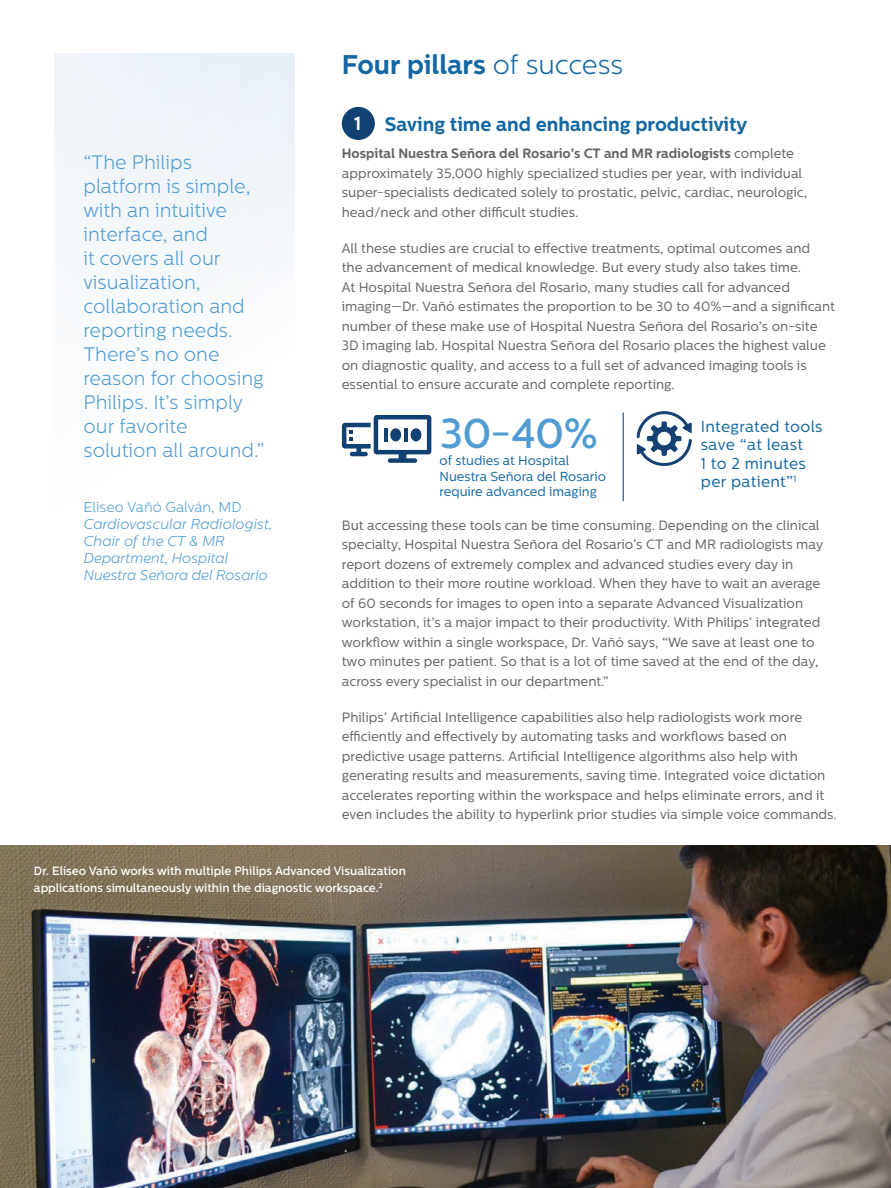
<style>
.page{position:relative;width:891px;height:1188px;background:#fff}
.page>*{position:absolute;margin:0;border:0;box-sizing:border-box;transform-origin:0 0}
.t1{font:500 41.85px "Centrale Sans";color:#509bd2}
.t2{font:700 27px "Centrale Sans";color:#1367a3}
.t3{font:300 19.5px/24px "Centrale Sans";color:#509bd2}
.t4{font:700 19.5px "Centrale Sans";color:#1367a3}
.t5{font:700 18.9px "Centrale Sans";color:#fff}
.t6{font:15.75px/18.3px "Centrale Sans";letter-spacing:.02em;color:#1367a3}
.t7{font:italic 300 14.25px/17.1px "Centrale Sans";letter-spacing:-.01em;color:#509bd2}
.t8{font:300 14.25px "Centrale Sans";color:#509bd2}
.t9{font:13.5px/19.5px "Centrale Sans";color:#646464}
.t10{font:13.05px/15.6px "Centrale Sans";color:#1367a3}
.t11{font:500 12px/16.5px "Centrale Sans";color:#fff}
.s1{font-weight:300}
.s2{font-weight:700}
</style>
<div class="page">
<div style="left:54px;top:53px;width:240px;height:767px;background:linear-gradient(to bottom,#eff4f9,#fff)"></div>
<img style="left:0;top:846px;width:891px;height:342px">
<div style="left:342px;top:107px;width:33px;height:33px;background:#114072;border-radius:50%"></div>
<img style="left:636px;top:411px;width:56px;height:55px">
<hr style="left:623px;top:413px;width:1px;height:88px;background:#114072">
<svg style="left:342px;top:415px;width:89px;height:48px"></svg>
<hr style="left:404px;top:428px;width:4px;height:13px;background:#114072">
<div style="left:390px;top:428px;width:11px;height:13px;background:#114072;border-radius:50%"></div>
<div style="left:411px;top:428px;width:10px;height:13px;background:#114072;border-radius:50%"></div>
<hr style="left:384px;top:428px;width:4px;height:13px;background:#114072">
<h3 class="t3" style="left:83px;top:150px;width:183px">“The Philips platform is simple, with an intuitive interface, and<br>it covers all our visualization, collaboration and reporting needs.<br>There’s no one reason for choosing<br>Philips. It’s simply our favorite solution all around.”</h3>
<p class="t8" style="left:83px;top:499px;width:160px">Eliseo Vañó Galván, MD</p>
<p class="t7" style="left:83px;top:515px;width:191px">Cardiovascular Radiologist,<br>Chair of the CT &amp; MR<br>Department, Hospital<br>Nuestra Señora del Rosario</p>
<h2 class="t2" style="left:342px;top:49px;width:283px">Four pillars <span class="s1">of success</span></h2>
<h3 class="t4" style="left:385px;top:113px;width:364px">Saving time and enhancing productivity</h3>
<p class="t9" style="left:342px;top:144px;width:467px"><span class="s2">Hospital Nuestra Señora del Rosario’s CT and MR radiologists</span> complete approximately 35,000 highly specialized studies per year, with individual super-specialists dedicated solely to prostatic, pelvic, cardiac, neurologic, head/neck and other difficult studies.</p>
<p class="t9" style="left:342px;top:238px;width:495px">All these studies are crucial to effective treatments, optimal outcomes and<br>the advancement of medical knowledge. But every study also takes time.<br>At Hospital Nuestra Señora del Rosario, many studies call for advanced imaging—Dr. Vañó estimates the proportion to be 30 to 40%—and a significant number of these make use of Hospital Nuestra Señora del Rosario’s on-site 3D imaging lab. Hospital Nuestra Señora del Rosario places the highest value on diagnostic quality, and access to a full set of advanced imaging tools is essential to ensure accurate and complete reporting.</p>
<h3 class="t5" style="left:354px;top:112px;width:9px">1</h3>
<h1 class="t1" style="left:440px;top:409px;width:160px">30-40%</h1>
<p class="t10" style="left:440px;top:468px;width:168px">Nuestra Señora del Rosario require advanced imaging</p>
<p class="t10" style="left:440px;top:452px;width:131px">of studies at Hospital</p>
<p class="t6" style="left:701px;top:417px;width:123px">Integrated tools save “at least<br>1 to 2 minutes per patient”<sup>1</sup></p>
<p class="t9" style="left:342px;top:515px;width:483px">But accessing these tools can be time consuming. Depending on the clinical specialty, Hospital Nuestra Señora del Rosario’s CT and MR radiologists may report dozens of extremely complex and advanced studies every day in addition to their more routine workload. When they have to wait an average of 60 seconds for images to open into a separate Advanced Visualization workstation, it’s a major impact to their productivity. With Philips’ integrated workflow within a single workspace, Dr. Vañó says, “We save at least one to two minutes per patient. So that is a lot of time saved at the end of the day, across every specialist in our department.”</p>
<p class="t9" style="left:342px;top:707px;width:497px">Philips’ Artificial Intelligence capabilities also help radiologists work more efficiently and effectively by automating tasks and workflows based on predictive usage patterns. Artificial Intelligence algorithms also help with generating results and measurements, saving time. Integrated voice dictation accelerates reporting within the workspace and helps eliminate errors, and it even includes the ability to hyperlink prior studies via simple voice commands.</p>
<p class="t11" style="left:34px;top:863px;width:373px">Dr. Eliseo Vañó works with multiple Philips Advanced Visualization applications simultaneously within the diagnostic workspace.<sup>2</sup></p>
</div>
